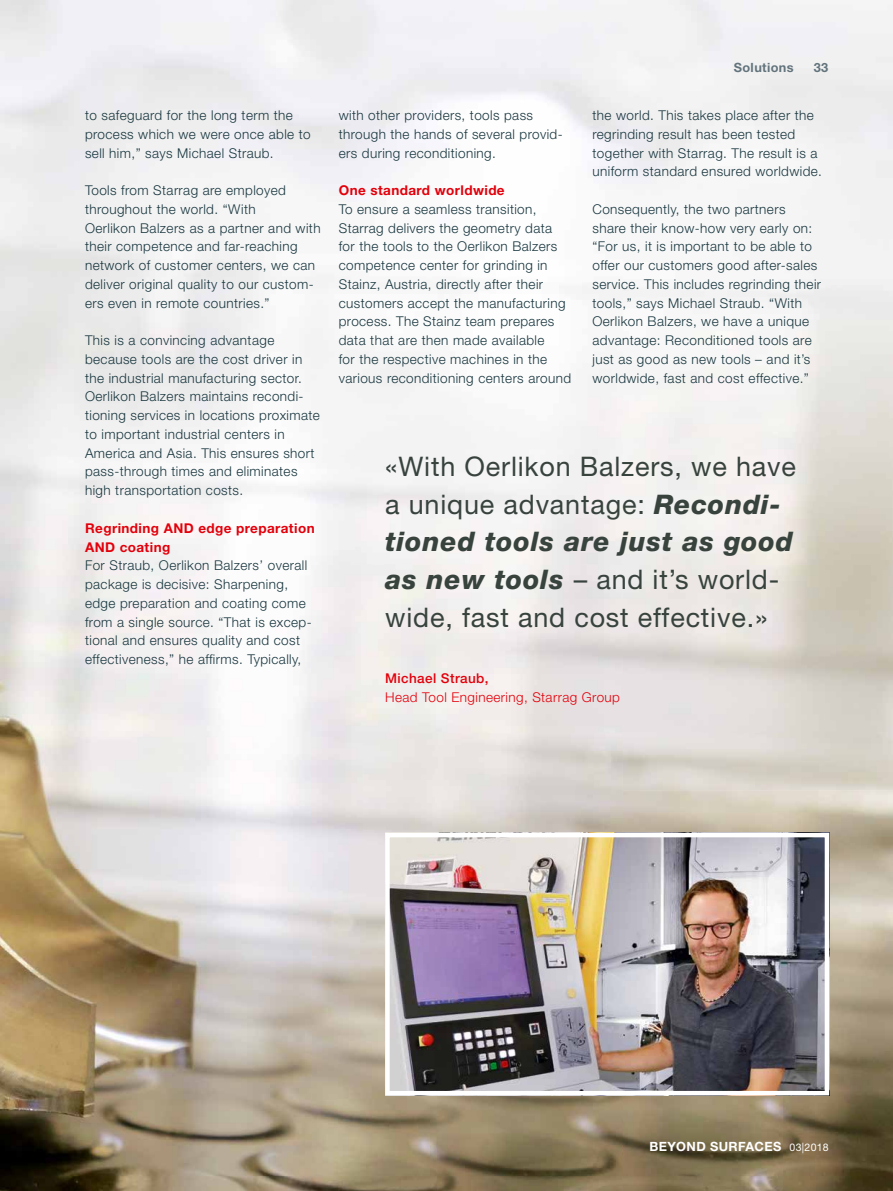
<style>
.page{position:relative;width:893px;height:1191px;background:#fff}
.page>*{position:absolute;margin:0;border:0;box-sizing:border-box;transform-origin:0 0}
.t1{font:27px/37.5px "Helvetica Neue";letter-spacing:.03em;color:#38433e}
.t2{font:300 13.5px/18.8px "Helvetica Neue";letter-spacing:.03em;color:#19373f}
.t3{font:700 13.5px/18.8px "Helvetica Neue";letter-spacing:.03em;color:#e3000b}
.t4{font:300 13.5px "Helvetica Neue";letter-spacing:.03em;color:#e3000b}
.t5{font:500 13.5px "Helvetica Neue";letter-spacing:.03em;color:#e3000b}
.t6{font:700 12.75px "Helvetica Neue";letter-spacing:.03em;color:#fff}
.t7{font:700 12.75px "Helvetica Neue";letter-spacing:.03em;color:#62737c}
.s1{font-weight:800;font-style:italic}
.s2{font-weight:400;font-size:10.5px}
</style>
<div class="page">
<img style="left:623px;top:564px;width:270px;height:274px">
<img style="left:782px;top:838px;width:111px;height:353px">
<img style="left:623px;top:1095px;width:159px;height:96px">
<img style="left:0;top:1175px;width:623px;height:16px">
<img style="left:0;top:564px;width:363px;height:611px">
<img style="left:437px;top:790px;width:186px;height:43px">
<img style="left:338px;top:833px;width:285px;height:342px">
<img style="left:390px;top:838px;width:434px;height:252px">
<div style="left:385px;top:833px;width:444px;height:262px;border:4px solid #fff"></div>
<img style="left:356px;top:427px;width:469px;height:305px">
<p class="t2" style="left:85px;top:106px;width:227px">to safeguard for the long term the process which we were once able to sell him,” says Michael Straub.</p>
<p class="t2" style="left:85px;top:181px;width:237px">Tools from Starrag are employed throughout the world. “With<br>Oerlikon Balzers as a partner and with their competence and far-reaching network of customer centers, we can deliver original quality to our custom&shy;ers even in remote countries.”</p>
<p class="t2" style="left:85px;top:331px;width:236px">This is a convincing advantage because tools are the cost driver in the industrial manufacturing sector.<br>Oerlikon Balzers maintains recondi&shy;tioning services in locations proximate to important industrial centers in America and Asia. This ensures short pass-through times and eliminates high transportation costs.</p>
<p class="t3" style="left:85px;top:518px;width:231px">Regrinding AND edge preparation<br>AND coating</p>
<p class="t2" style="left:85px;top:556px;width:228px">For Straub, Oerlikon Balzers’ overall package is decisive: Sharpening, edge preparation and coating come from a single source. “That is excep&shy;tional and ensures quality and cost effectiveness,” he affirms. Typically,</p>
<p class="t2" style="left:339px;top:106px;width:225px">with other providers, tools pass through the hands of several provid&shy;ers during reconditioning.</p>
<p class="t3" style="left:339px;top:181px;width:167px">One standard worldwide</p>
<p class="t2" style="left:339px;top:199px;width:234px">To ensure a seamless transition, Starrag delivers the geometry data for the tools to the Oerlikon Balzers competence center for grinding in Stainz, Austria, directly after their customers accept the manufacturing process. The Stainz team prepares data that are then made available<br>for the respective machines in the various reconditioning centers around</p>
<p class="t7" style="left:734px;top:60px;width:61px">Solutions</p>
<p class="t7" style="left:814px;top:60px;width:16px">33</p>
<p class="t2" style="left:592px;top:106px;width:231px">the world. This takes place after the regrinding result has been tested together with Starrag. The result is a uniform standard ensured worldwide.</p>
<p class="t2" style="left:592px;top:199px;width:230px">Consequently, the two partners share their know-how very early on: “For us, it is important to be able to offer our customers good after-sales service. This includes regrinding their tools,” says Michael Straub. “With Oerlikon Balzers, we have a unique advantage: Reconditioned tools are just as good as new tools – and it’s worldwide, fast and cost effective.”</p>
<h1 class="t1" style="left:385px;top:448px;width:412px">«With Oerlikon Balzers, we have a unique advantage: <span class="s1">Recondi&shy;tioned tools are just as good as new tools</span> – and it’s world&shy;wide, fast and cost effective.»</h1>
<p class="t5" style="left:385px;top:670px;width:105px">Michael Straub,</p>
<p class="t4" style="left:385px;top:688px;width:236px">Head Tool Engineering, Starrag Group</p>
<p class="t6" style="left:649px;top:1138px;width:181px">BEYOND SURFACES <span class="s2">03|2018</span></p>
</div>
